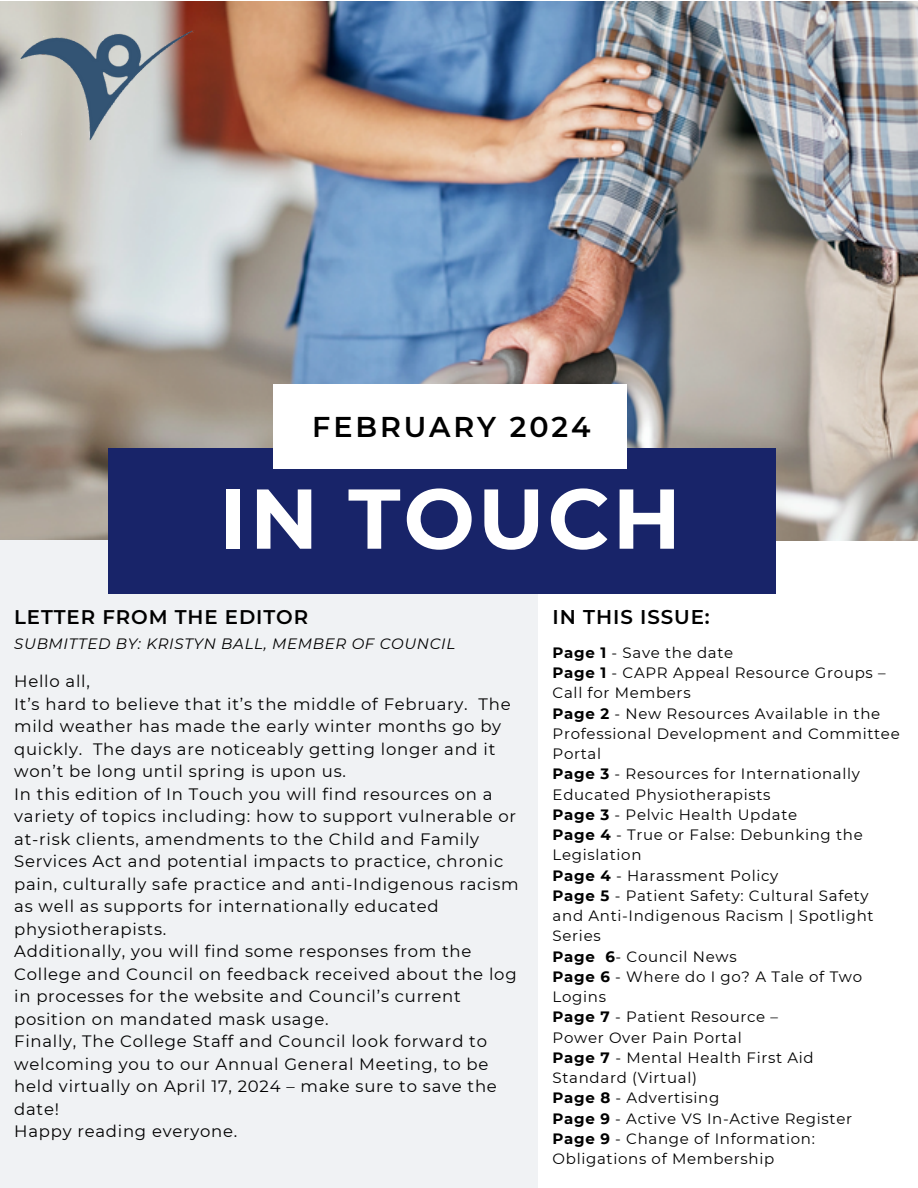
<style>
.page{position:relative;width:918px;height:1188px;background:#fff}
.page>*{position:absolute;margin:0;border:0;box-sizing:border-box;transform-origin:0 0}
.t1{font:700 84.6px "Montserrat";letter-spacing:.035em;color:#fff}
.t2{font:600 28.65px "Montserrat";letter-spacing:.1em;color:#000}
.t3{font:600 19.95px "Montserrat";letter-spacing:.045em;color:#000}
.t4{font:600 19.8px "Montserrat";letter-spacing:.045em;color:#000}
.t5{font:16.5px/22.5px "Montserrat";letter-spacing:.045em;color:#000}
.t6{font:15px/20.2px "Montserrat";letter-spacing:.045em;color:#000}
.t7{font:italic 15px "Montserrat";letter-spacing:.045em;color:#000}
.s1{font-weight:700}
</style>
<div class="page">
<img style="left:0;top:1px;width:918px;height:539px">
<img style="left:14px;top:1px;width:206px;height:150px">
<div style="left:0;top:540px;width:538px;height:648px;background:#f0f2f4"></div>
<div style="left:108px;top:449px;width:667px;height:145px;background:#182469"></div>
<div style="left:273px;top:385px;width:354px;height:84px;background:#fff"></div>
<h2 class="t2" style="left:312px;top:409px;width:280px">FEBRUARY 2024</h2>
<h1 class="t1" style="left:219px;top:467px;width:463px">IN TOUCH</h1>
<h3 class="t4" style="left:14px;top:605px;width:295px">LETTER FROM THE EDITOR</h3>
<h4 class="t3" style="left:553px;top:605px;width:159px">IN THIS ISSUE:</h4>
<p class="t6" style="left:553px;top:642px;width:182px"><span class="s1">Page 1</span> - Save the date</p>
<p class="t6" style="left:553px;top:663px;width:335px"><span class="s1">Page 1</span> - CAPR Appeal Resource Groups –<br>Call for Members</p>
<p class="t6" style="left:553px;top:703px;width:349px"><span class="s1">Page 2</span> - New Resources Available in the<br>Professional Development and Committee<br>Portal</p>
<p class="t6" style="left:553px;top:764px;width:309px"><span class="s1">Page 3</span> - Resources for Internationally<br>Educated Physiotherapists</p>
<p class="t6" style="left:553px;top:804px;width:246px"><span class="s1">Page 3</span> - Pelvic Health Update</p>
<p class="t6" style="left:553px;top:825px;width:312px"><span class="s1">Page 4</span> - True or False: Debunking the<br>Legislation</p>
<h3 class="t6" style="left:553px;top:865px;width:227px"><span class="s1">Page 4</span> - Harassment Policy</h3>
<p class="t6" style="left:553px;top:885px;width:323px"><span class="s1">Page 5</span> - Patient Safety: Cultural Safety and Anti-Indigenous Racism | Spotlight<br>Series</p>
<p class="t6" style="left:553px;top:946px;width:186px"><span class="s1">Page 6</span>- Council News</p>
<p class="t6" style="left:553px;top:966px;width:311px"><span class="s1">Page 6</span> - Where do I go? A Tale of Two<br>Logins</p>
<p class="t6" style="left:553px;top:1007px;width:227px"><span class="s1">Page 7</span> - Patient Resource –</p>
<p class="t6" style="left:553px;top:1027px;width:191px">Power Over Pain Portal</p>
<p class="t6" style="left:553px;top:1047px;width:263px"><span class="s1">Page 7</span> - Mental Health First Aid</p>
<p class="t6" style="left:553px;top:1068px;width:146px">Standard (Virtual)</p>
<p class="t6" style="left:553px;top:1088px;width:168px"><span class="s1">Page 8</span> - Advertising</p>
<p class="t6" style="left:553px;top:1108px;width:301px"><span class="s1">Page 9</span> - Active VS In-Active Register</p>
<p class="t6" style="left:553px;top:1128px;width:264px"><span class="s1">Page 9</span> - Change of Information:<br>Obligations of Membership</p>
<p class="t7" style="left:14px;top:635px;width:443px">SUBMITTED BY: KRISTYN BALL, MEMBER OF COUNCIL</p>
<p class="t5" style="left:14px;top:670px;width:77px">Hello all,</p>
<p class="t5" style="left:14px;top:692px;width:498px">It’s hard to believe that it’s the middle of February. The mild weather has made the early winter months go by quickly. The days are noticeably getting longer and it won’t be long until spring is upon us.</p>
<p class="t5" style="left:14px;top:782px;width:506px">In this edition of In Touch you will find resources on a variety of topics including: how to support vulnerable or at-risk clients, amendments to the Child and Family Services Act and potential impacts to practice, chronic pain, culturally safe practice and anti-Indigenous racism as well as supports for internationally educated physiotherapists.</p>
<p class="t5" style="left:14px;top:940px;width:504px">Additionally, you will find some responses from the College and Council on feedback received about the log in processes for the website and Council’s current position on mandated mask usage.</p>
<p class="t5" style="left:14px;top:1030px;width:484px">Finally, The College Staff and Council look forward to welcoming you to our Annual General Meeting, to be held virtually on April 17, 2024 – make sure to save the date!</p>
<p class="t5" style="left:14px;top:1120px;width:225px">Happy reading everyone.</p>
</div>
